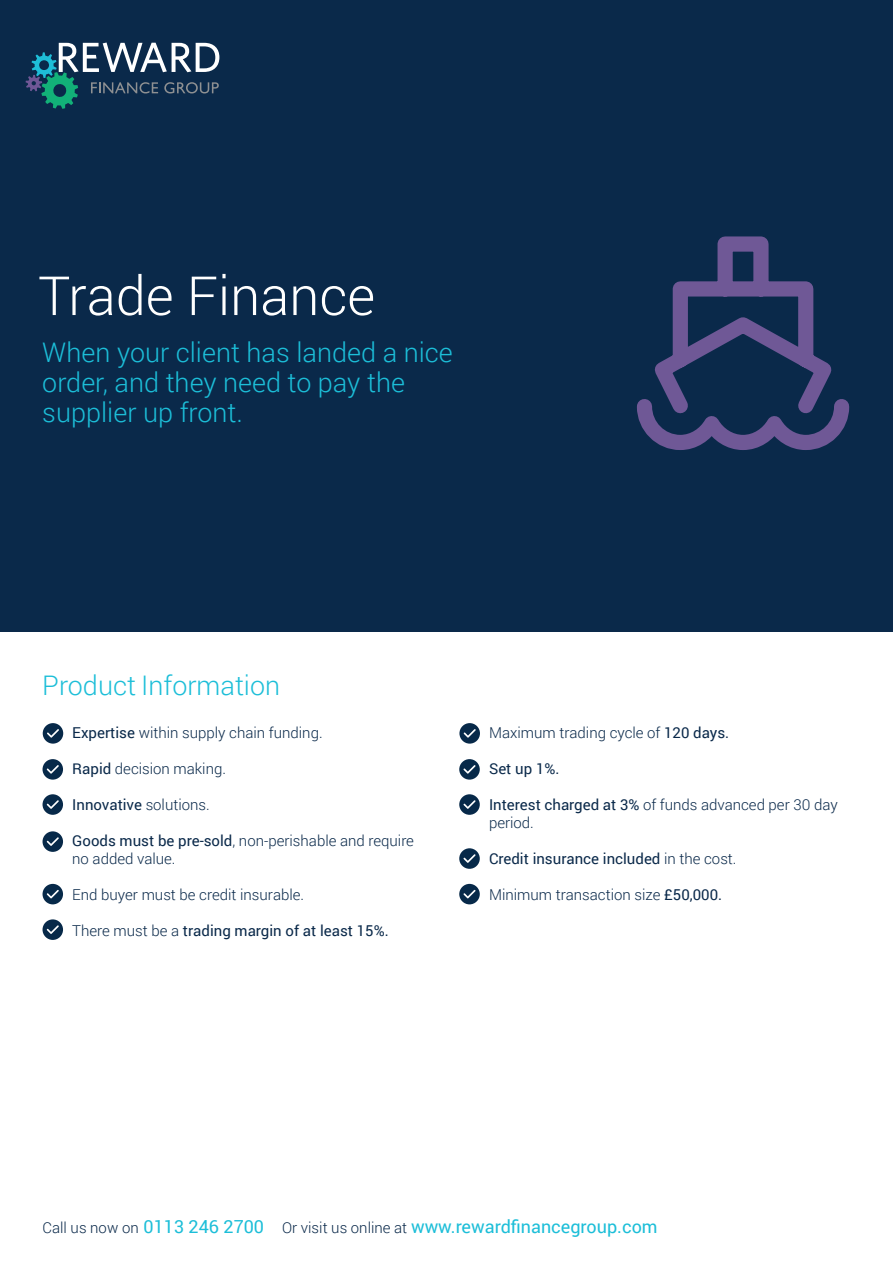
<style>
.page{position:relative;width:893px;height:1263px;background:#fff}
.page>*{position:absolute;margin:0;border:0;box-sizing:border-box;transform-origin:0 0}
.t1{font:300 54px "Roboto";color:#fff}
.t2{font:300 27px/30px "Roboto";color:#1cbed8}
.t3{font:18px "Roboto";color:#1cbed8}
.t4{font:300 15px/18px "Roboto";color:#0a294a}
.t5{font:15px "Roboto";color:#0a294a}
.s1{font-weight:400}
.s2{font-weight:300}
.s3{font-weight:300;font-size:15px;color:#0a294a}
</style>
<div class="page">
<div style="left:0;top:0;width:893px;height:631px;background:#0a294a"></div>
<svg style="left:637px;top:236px;width:213px;height:214px"></svg>
<svg style="left:43px;top:759px;width:20px;height:21px"></svg>
<svg style="left:43px;top:794px;width:20px;height:21px"></svg>
<svg style="left:43px;top:831px;width:20px;height:21px"></svg>
<svg style="left:43px;top:884px;width:20px;height:20px"></svg>
<svg style="left:43px;top:919px;width:20px;height:21px"></svg>
<svg style="left:459px;top:759px;width:21px;height:21px"></svg>
<svg style="left:459px;top:794px;width:21px;height:21px"></svg>
<svg style="left:459px;top:848px;width:21px;height:21px"></svg>
<svg style="left:459px;top:884px;width:21px;height:20px"></svg>
<svg style="left:459px;top:723px;width:21px;height:21px"></svg>
<svg style="left:43px;top:723px;width:20px;height:21px"></svg>
<svg style="left:26px;top:43px;width:193px;height:66px"></svg>
<h1 class="t1" style="left:38px;top:258px;width:338px">Trade Finance</h1>
<h2 class="t2" style="left:42px;top:337px;width:412px">When your client has landed a nice order, and they need to pay the supplier up front.</h2>
<h2 class="t2" style="left:42px;top:670px;width:239px">Product Information</h2>
<p class="t4" style="left:72px;top:723px;width:252px"><span class="s1">Expertise</span> within supply chain funding.</p>
<p class="t4" style="left:72px;top:759px;width:155px"><span class="s1">Rapid</span> decision making.</p>
<p class="t5" style="left:72px;top:794px;width:139px">Innovative <span class="s2">solutions.</span></p>
<p class="t4" style="left:72px;top:831px;width:343px"><span class="s1">Goods must be pre-sold</span>, non-perishable and require no added value.</p>
<p class="t4" style="left:72px;top:885px;width:233px">End buyer must be credit insurable.</p>
<p class="t5" style="left:72px;top:920px;width:318px"><span class="s2">There must be a</span> trading margin of at least 15%.</p>
<p class="t4" style="left:489px;top:723px;width:242px">Maximum trading cycle of <span class="s1">120 days.</span></p>
<p class="t5" style="left:489px;top:758px;width:72px">Set up 1%.</p>
<p class="t4" style="left:489px;top:795px;width:350px"><span class="s1">Interest charged at 3%</span> of funds advanced per 30 day period.</p>
<p class="t5" style="left:489px;top:848px;width:249px">Credit insurance included <span class="s2">in the cost.</span></p>
<p class="t4" style="left:489px;top:885px;width:235px">Minimum transaction size <span class="s1">£50,000.</span></p>
<p class="t3" style="left:43px;top:1214px;width:617px"><span class="s3">Call us now on</span> 0113 246 2700 <span class="s3">Or visit us online at</span> www.rewardfinancegroup.com</p>
</div>
